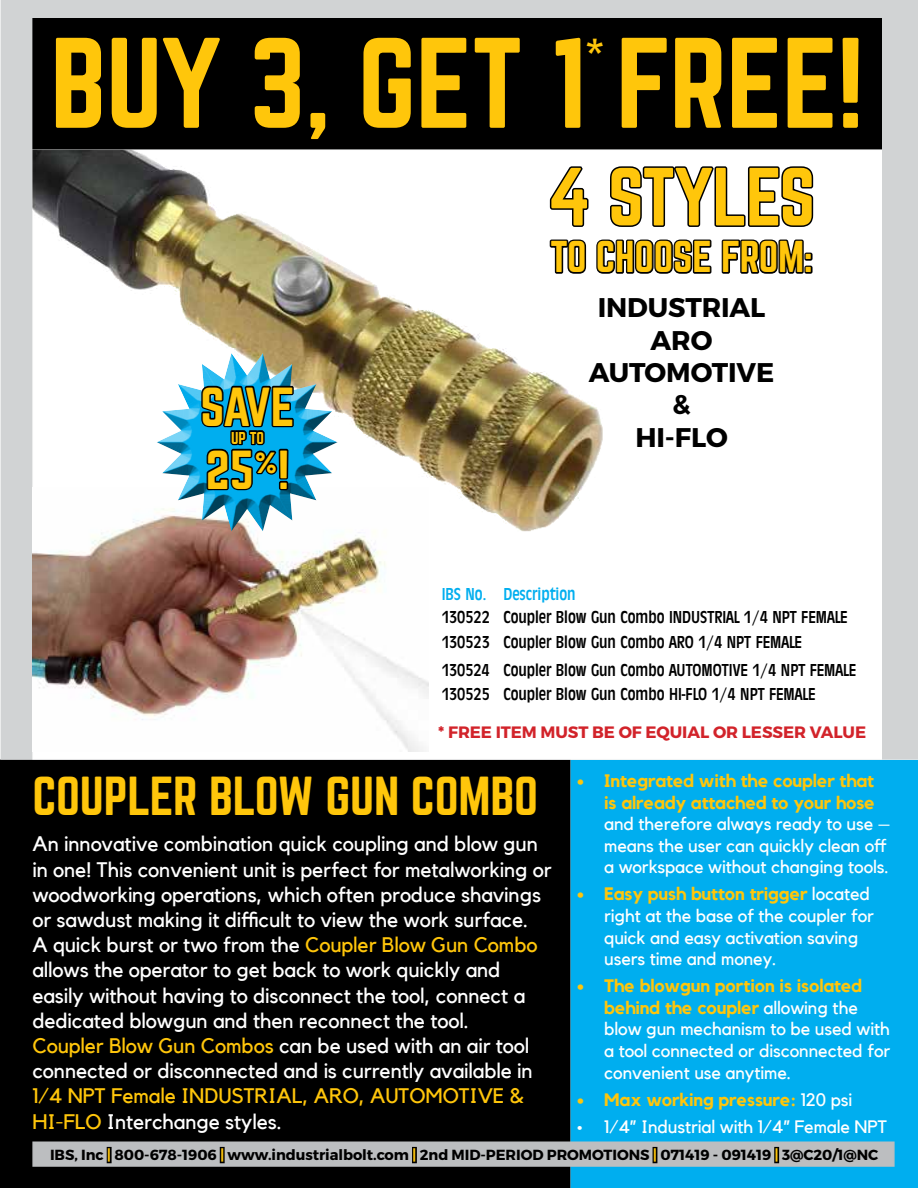
<style>
.page{position:relative;width:918px;height:1188px;background:#fff}
.page>*{position:absolute;margin:0;border:0;box-sizing:border-box;transform-origin:0 0}
.t1{font:112.5px "Norwester";letter-spacing:-.005em;color:#ffc60b}
.t2{font:72px "Norwester";letter-spacing:-.025em;color:#ffc60b}
.t3{font:48px "Norwester";letter-spacing:-.005em;color:#ffc60b}
.t4{font:39px "Norwester";letter-spacing:-.005em;color:#ffc60b}
.t5{font:700 36px "Kollektif";color:#ffc60b}
.t6{font:700 27px/32.4px "Montserrat";letter-spacing:-.005em;color:#000;text-align:center}
.t7{font:21px/25.2px "Kollektif";letter-spacing:-.005em;color:#fff}
.t8{font:21px/25.2px "Kollektif";letter-spacing:-.005em;color:#ffc60b}
.t9{font:18px/21.6px "Kollektif";letter-spacing:-.005em;color:#fff}
.t10{font:condensed 18px/24.5px "Antique Olive TOT";color:#000}
.t11{font:700 18px/21.6px "Kollektif";letter-spacing:-.005em;color:#ffc60b;text-align:right}
.t12{font:condensed 18px "Antique Olive TOT";color:#00aeef}
.t13{font:700 16.5px "Montserrat";letter-spacing:-.005em;color:#d2232a}
.t14{font:15px "Norwester";color:#ffc60b}
.t15{font:700 14.7px "Montserrat";letter-spacing:-.005em;color:#000}
.s1{color:#ffc60b}
.s2{color:#fff}
.s3{font-weight:700;color:#ffc60b}
.s4{font-weight:400;color:#fff}
</style>
<div class="page">
<div style="left:1px;top:760px;width:569px;height:427px;background:#000"></div>
<div style="left:0;top:760px;width:571px;height:428px;border:2px solid #000"></div>
<div style="left:571px;top:761px;width:346px;height:426px;background:#00aeef"></div>
<div style="left:571px;top:760px;width:347px;height:428px;border:2px solid #00aeef"></div>
<div style="left:1px;top:1px;width:917px;height:758px;background:#d1d3d4"></div>
<svg style="left:32px;top:149px;width:850px;height:611px;background:#ebe9e4"></svg>
<div style="left:32px;top:1142px;width:863px;height:25px;background:#bcbec0;border:2px solid #bcbec0"></div>
<img style="left:32px;top:488px;width:396px;height:264px">
<img style="left:425px;top:310px;width:178px;height:221px">
<svg style="left:547px;top:165px;width:43px;height:63px;background:#c3c3c3"></svg>
<svg style="left:609px;top:165px;width:206px;height:63px;background:#b3b3b3"></svg>
<svg style="left:548px;top:238px;width:40px;height:37px"></svg>
<svg style="left:595px;top:238px;width:118px;height:37px;background:#717171"></svg>
<svg style="left:720px;top:238px;width:94px;height:37px;background:#777"></svg>
<div style="left:107px;top:1147px;width:5px;height:16px;border:3px solid #000"></div>
<div style="left:220px;top:1147px;width:5px;height:16px;border:3px solid #000"></div>
<div style="left:412px;top:1147px;width:5px;height:16px;border:3px solid #000"></div>
<div style="left:653px;top:1147px;width:4px;height:16px;border:3px solid #000"></div>
<div style="left:774px;top:1147px;width:5px;height:16px;border:3px solid #000"></div>
<div style="left:33px;top:19px;width:848px;height:130px;background:#000"></div>
<div style="left:32px;top:18px;width:850px;height:131px;border:2px solid #000"></div>
<svg style="left:497px;top:606px;width:1px;height:102px"></svg>
<svg style="left:863px;top:606px;width:1px;height:102px"></svg>
<hr style="left:435px;top:606px;width:2px;height:23px;background:#fff">
<hr style="left:435px;top:629px;width:62px;height:1px;background:#fff">
<hr style="left:435px;top:630px;width:2px;height:26px;background:#fff">
<hr style="left:497px;top:629px;width:367px;height:1px;background:#fff">
<hr style="left:435px;top:656px;width:62px;height:2px;background:#fff">
<hr style="left:435px;top:658px;width:2px;height:23px;background:#fff">
<hr style="left:497px;top:656px;width:367px;height:2px;background:#fff">
<hr style="left:435px;top:681px;width:62px;height:1px;background:#fff">
<hr style="left:435px;top:682px;width:2px;height:26px;background:#fff">
<hr style="left:497px;top:681px;width:367px;height:1px;background:#fff">
<hr style="left:435px;top:708px;width:62px;height:2px;background:#fff">
<hr style="left:497px;top:708px;width:367px;height:2px;background:#fff">
<div style="left:156px;top:352px;width:184px;height:180px;background:#000;opacity:.75"></div>
<svg style="left:157px;top:353px;width:181px;height:178px;background:#69a8bc"></svg>
<h1 class="t1" style="left:50px;top:29px;width:815px">BUY 3, GET 1 FREE!</h1>
<h3 class="t5" style="left:586px;top:31px;width:19px">*</h3>
<h3 class="t3" style="left:200px;top:384px;width:96px">SAVE</h3>
<p class="t14" style="left:231px;top:431px;width:34px">UP TO</p>
<h3 class="t3" style="left:206px;top:447px;width:85px">25<sup>%</sup>!</h3>
<h2 class="t2" style="left:548px;top:162px;width:269px">4 STYLES</h2>
<h3 class="t4" style="left:550px;top:238px;width:264px">TO CHOOSE FROM:</h3>
<p class="t6" style="left:589px;top:292px;width:187px">INDUSTRIAL<br>ARO<br>AUTOMOTIVE &amp;<br>HI-FLO</p>
<p class="t12" style="left:442px;top:584px;width:135px">IBS No. Description</p>
<p class="t10" style="left:442px;top:605px;width:407px">130522 Coupler Blow Gun Combo INDUSTRIAL 1/4 NPT FEMALE<br>130523 Coupler Blow Gun Combo ARO 1/4 NPT FEMALE</p>
<p class="t10" style="left:442px;top:658px;width:416px">130524 Coupler Blow Gun Combo AUTOMOTIVE 1/4 NPT FEMALE<br>130525 Coupler Blow Gun Combo HI-FLO 1/4 NPT FEMALE</p>
<p class="t13" style="left:438px;top:722px;width:429px">* FREE ITEM MUST BE OF EQUIAL OR LESSER VALUE</p>
<h3 class="t3" style="left:32px;top:773px;width:507px">COUPLER BLOW GUN COMBO</h3>
<p class="t7" style="left:32px;top:832px;width:521px">An innovative combination quick coupling and blow gun in one! This convenient unit is perfect for metalworking or woodworking operations, which often produce shavings or sawdust making it difficult to view the work surface.<br>A quick burst or two from the <span class="s1">Coupler Blow Gun Combo </span>allows the operator to get back to work quickly and easily without having to disconnect the tool, connect a dedicated blowgun and then reconnect the tool.<br><span class="s1">Coupler Blow Gun Combos</span> can be used with an air tool connected or disconnected and is currently available in</p>
<p class="t8" style="left:32px;top:1084px;width:493px">1/4 NPT Female INDUSTRIAL, ARO, AUTOMOTIVE &amp;<br>HI-FLO <span class="s2">Interchange styles.</span></p>
<p class="t11" style="left:577px;top:770px;width:299px">• Integrated with the coupler that is already attached to your hose</p>
<p class="t9" style="left:604px;top:813px;width:288px">and therefore always ready to use – means the user can quickly clean off a workspace without changing tools.</p>
<p class="t9" style="left:604px;top:883px;width:271px;text-indent:-27px"><span class="s3">• Easy push button trigger</span> located right at the base of the coupler for quick and easy activation saving users time and money.</p>
<p class="t9" style="left:604px;top:975px;width:288px;text-indent:-27px"><span class="s3">• The blowgun portion is isolated behind the coupler</span> allowing the blow gun mechanism to be used with a tool connected or disconnected for convenient use anytime.</p>
<p class="t11" style="left:577px;top:1088px;width:277px">• Max working pressure: <span class="s4">120 psi</span></p>
<p class="t9" style="left:577px;top:1116px;width:312px">• 1/4” Industrial with 1/4” Female NPT</p>
<p class="t15" style="left:50px;top:1146px;width:830px">IBS, Inc <span class="s1">|</span> 800-678-1906 <span class="s1">|</span> www.industrialbolt.com <span class="s1">|</span> 2nd MID-PERIOD PROMOTIONS <span class="s1">|</span> 071419 - 091419 <span class="s1">|</span> 3@C20/1@NC</p>
</div>
